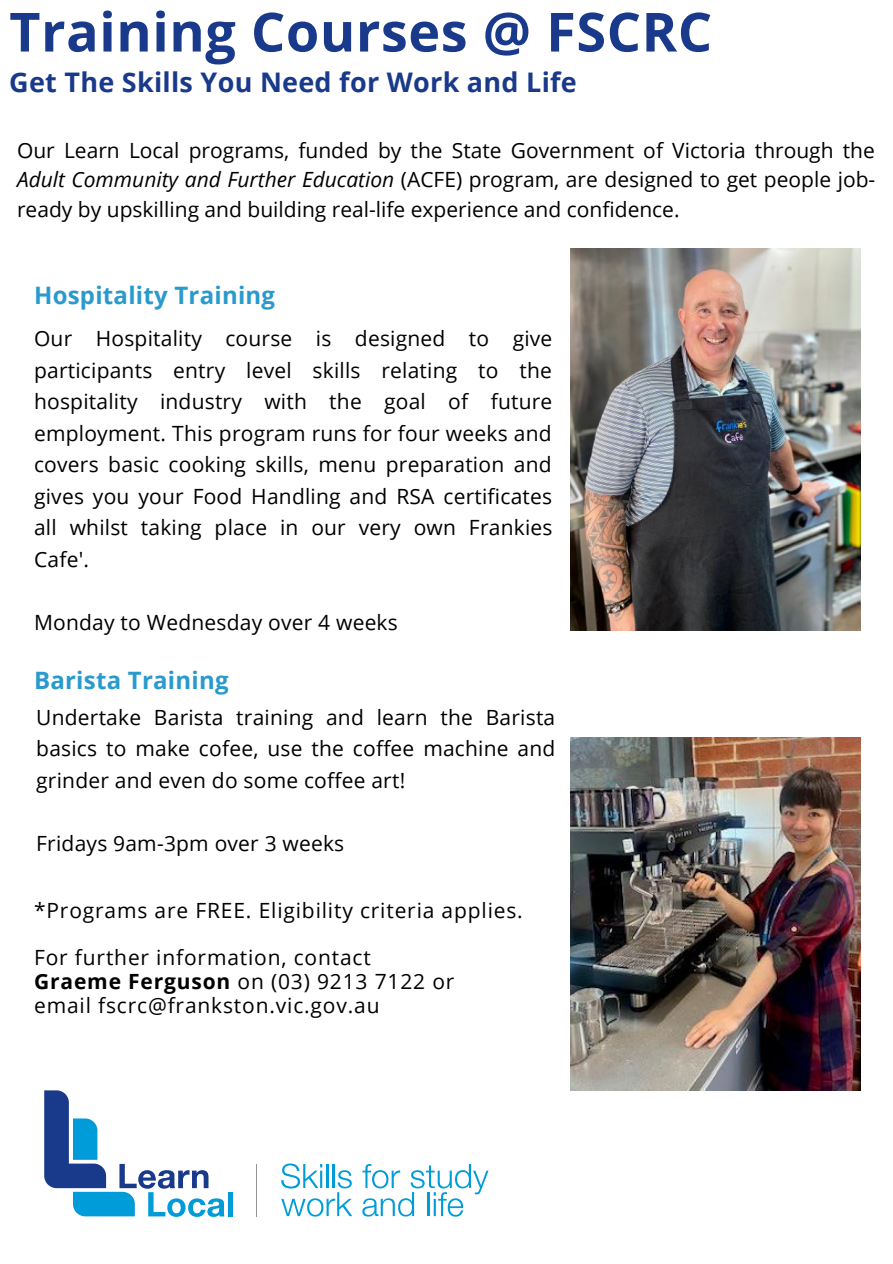
<style>
.page{position:relative;width:893px;height:1264px;background:#fff}
.page>*{position:absolute;margin:0;border:0;box-sizing:border-box;transform-origin:0 0}
.t1{font:700 54px "Open Sans";letter-spacing:.01em;color:#19398a}
.t2{font:700 27px "Open Sans";letter-spacing:.01em;color:#19398a}
.t3{font:700 24px "Open Sans";letter-spacing:.01em;color:#2a9acd}
.t4{font:21px/31.5px "Open Sans";letter-spacing:.01em;color:#000;text-align:justify}
.t5{font:21px/23.5px "Open Sans";letter-spacing:.04em;color:#000}
.s1{font-style:italic}
.s2{font-weight:700}
</style>
<div class="page">
<div style="left:228px;top:1192px;width:5px;height:24px;background:#009cd9"></div>
<svg style="left:44px;top:1090px;width:180px;height:126px"></svg>
<svg style="left:281px;top:1163px;width:71px;height:53px"></svg>
<svg style="left:362px;top:1164px;width:126px;height:52px"></svg>
<hr style="left:257px;top:1163px;width:1px;height:53px;background:#939598">
<img style="left:570px;top:249px;width:290px;height:381px">
<img style="left:570px;top:737px;width:290px;height:353px">
<h1 class="t1" style="left:9px;top:-6px;width:704px">Training Courses @ FSCRC</h1>
<p class="t2" style="left:9px;top:63px;width:569px">Get The Skills You Need for Work and Life</p>
<p class="t4" style="left:17px;top:135px;width:859px;line-height:29.2px">Our Learn Local programs, funded by the State Government of Victoria through the <span class="s1">Adult Community and Further Education</span> (ACFE) program, are designed to get people job&shy;ready by upskilling and building real-life experience and confidence.</p>
<p class="t3" style="left:34px;top:278px;width:242px">Hospitality Training</p>
<p class="t4" style="left:34px;top:322px;width:520px">Our Hospitality course is designed to give participants entry level skills relating to the hospitality industry with the goal of future employment. This program runs for four weeks and covers basic cooking skills, menu preparation and gives you your Food Handling and RSA certificates all whilst taking place in our very own Frankies Cafe'.</p>
<p class="t4" style="left:34px;top:605px;width:365px">Monday to Wednesday over 4 weeks</p>
<p class="t3" style="left:34px;top:663px;width:196px">Barista Training</p>
<p class="t4" style="left:36px;top:701px;width:520px">Undertake Barista training and learn the Barista basics to make cofee, use the coffee machine and grinder and even do some coffee art!</p>
<p class="t4" style="left:36px;top:826px;width:309px">Fridays 9am-3pm over 3 weeks</p>
<p class="t5" style="left:34px;top:898px;width:490px">*Programs are FREE. Eligibility criteria applies.</p>
<p class="t5" style="left:34px;top:945px;width:422px">For further information, contact<br><span class="s2">Graeme Ferguson</span> on (03) 9213 7122 or email fscrc@frankston.vic.gov.au</p>
</div>
